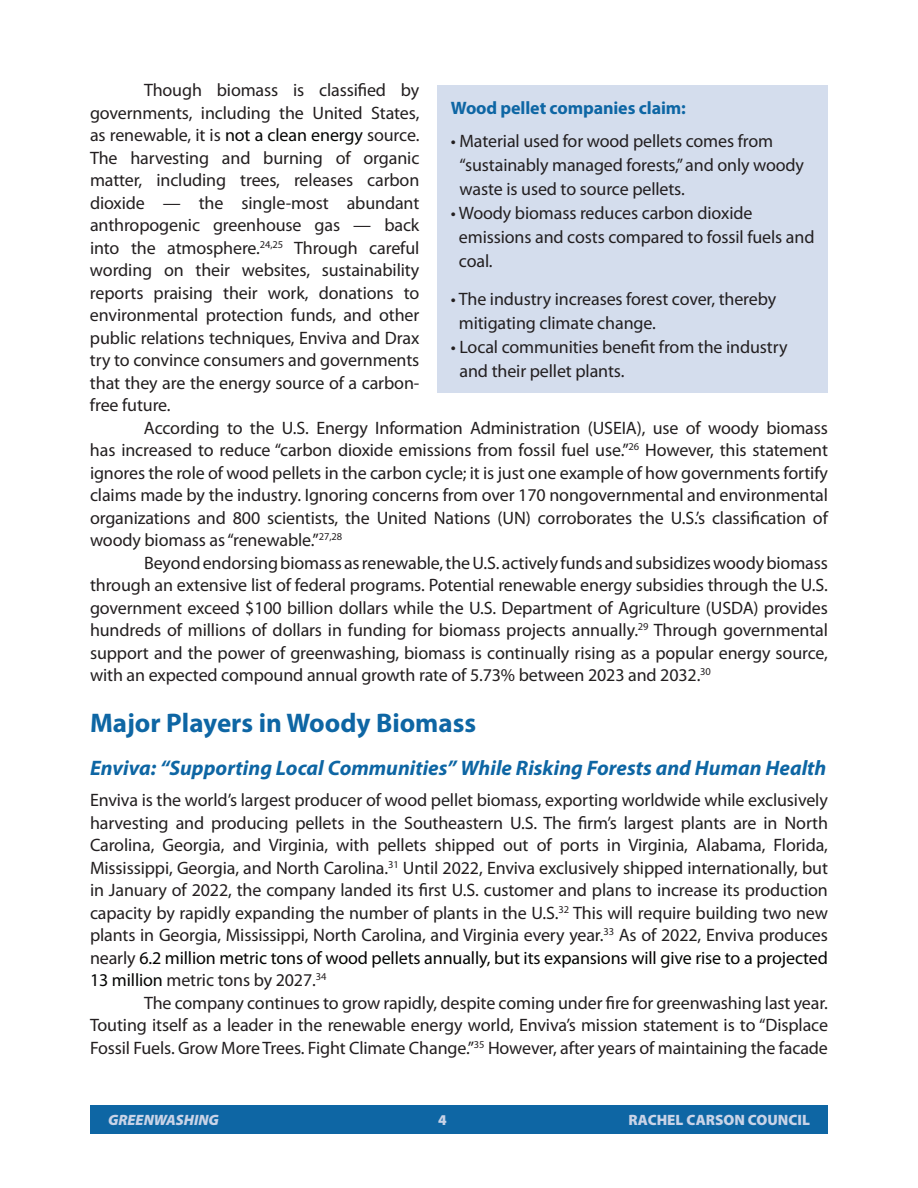
<style>
.page{position:relative;width:918px;height:1188px;background:#fff}
.page>*{position:absolute;margin:0;border:0;box-sizing:border-box;transform-origin:0 0}
.t1{font:700 27px "Myriad Pro";color:#0e66a4}
.t2{font:italic 700 21px "Myriad Pro";color:#0e66a4}
.t3{font:18px/22.5px "Myriad Pro";letter-spacing:-.005em;color:#231f20;text-align:justify}
.t4{font:700 18px "Myriad Pro";letter-spacing:-.005em;color:#0e66a4}
.t5{font:900 15px "Myriad Pro";color:#c9d3e7}
.t6{font:italic 900 15px "Myriad Pro";color:#c9d3e7}
.s1{color:#040503}
</style>
<div class="page">
<div style="left:90px;top:1105px;width:738px;height:29px;background:#0e66a4"></div>
<div style="left:437px;top:85px;width:391px;height:308px;background:#d4dded"></div>
<p class="t3" style="left:90px;top:79px;width:331px;text-indent:54px">Though biomass is classified by governments, including the United States, as renewable, it is <span class="s1">not a clean energy</span> source.<br>The harvesting and burning of organic matter, including trees, releases carbon dioxide — the single-most abundant anthropogenic greenhouse gas — back into the atmosphere.<sup>24,25</sup> Through careful wording on their websites, sustainability reports praising their work, donations to environmental protection funds, and other public relations techniques, Enviva and Drax try to convince consumers and governments that they are the energy source of a carbon&shy;free future.</p>
<p class="t3" style="left:90px;top:417px;width:740px;text-indent:54px">According to the U.S. Energy Information Administration (USEIA), use of woody biomass has increased to reduce “carbon dioxide emissions from fossil fuel use.”<sup>26</sup> However, this statement ignores the role of wood pellets in the carbon cycle; it is just one example of how governments fortify claims made by the industry. Ignoring concerns from over 170 nongovernmental and environmental organizations and 800 scientists, the United Nations (UN) corroborates the U.S.’s classification of woody biomass as “renewable.”<sup>27,28</sup></p>
<p class="t3" style="left:90px;top:552px;width:740px;text-indent:54px">Beyond endorsing biomass as renewable, the U.S. actively funds and subsidizes woody biomass through an extensive list of federal programs. Potential renewable energy subsidies through the U.S. government exceed $100 billion dollars while the U.S. Department of Agriculture (USDA) provides hundreds of millions of dollars in funding for biomass projects annually.<sup>29</sup> Through governmental support and the power of greenwashing, biomass is continually rising as a popular energy source, with an expected compound annual growth rate of 5.73% between 2023 and 2032.<sup>30</sup></p>
<h1 class="t1" style="left:90px;top:707px;width:388px">Major Players in Woody Biomass</h1>
<p class="t2" style="left:90px;top:756px;width:738px">Enviva: “Supporting Local Communities” While Risking Forests and Human Health</p>
<p class="t3" style="left:90px;top:789px;width:740px">Enviva is the world’s largest producer of wood pellet biomass, exporting worldwide while exclusively harvesting and producing pellets in the Southeastern U.S. The firm’s largest plants are in North Carolina, Georgia, and Virginia, with pellets shipped out of ports in Virginia, Alabama, Florida, Mississippi, Georgia, and North Carolina.<sup>31</sup> Until 2022, Enviva exclusively shipped internationally, but in January of 2022, the company landed its first U.S. customer and plans to increase its production capacity by rapidly expanding the number of plants in the U.S.<sup>32</sup> This will require building two new plants in Georgia, Mississippi, North Carolina, and Virginia every year.<sup>33</sup> As of 2022, Enviva produces nearly <span class="s1">6.2 million metric tons of wood pellets annually, but its expansions will give rise to a projected 13 million</span> metric tons by 2027.<sup>34</sup></p>
<p class="t3" style="left:90px;top:992px;width:740px;text-indent:54px">The company continues to grow rapidly, despite coming under fire for greenwashing last year.<br>Touting itself as a leader in the renewable energy world, Enviva’s mission statement is to “Displace Fossil Fuels. Grow More Trees. Fight Climate Change.”<sup>35</sup> However, after years of maintaining the facade</p>
<p class="t4" style="left:451px;top:98px;width:237px">Wood pellet companies claim:</p>
<p class="t3" style="left:460px;top:130px;width:346px;line-height:24px;text-align:left;text-indent:-9px">• Material used for wood pellets comes from “sustainably managed forests,” and only woody waste is used to source pellets.</p>
<p class="t3" style="left:459px;top:202px;width:357px;line-height:24px;text-align:left;text-indent:-8px">• Woody biomass reduces carbon dioxide emissions and costs compared to fossil fuels and coal.</p>
<p class="t3" style="left:459px;top:287px;width:319px;line-height:24px;text-indent:-8px">• The industry increases forest cover, thereby mitigating climate change.</p>
<p class="t3" style="left:460px;top:335px;width:329px;line-height:24px;text-indent:-9px">• Local communities benefit from the industry and their pellet plants.</p>
<p class="t6" style="left:108px;top:1112px;width:113px">GREENWASHING</p>
<p class="t5" style="left:438px;top:1112px;width:10px">4</p>
<p class="t5" style="left:629px;top:1112px;width:183px">RACHEL CARSON COUNCIL</p>
</div>
